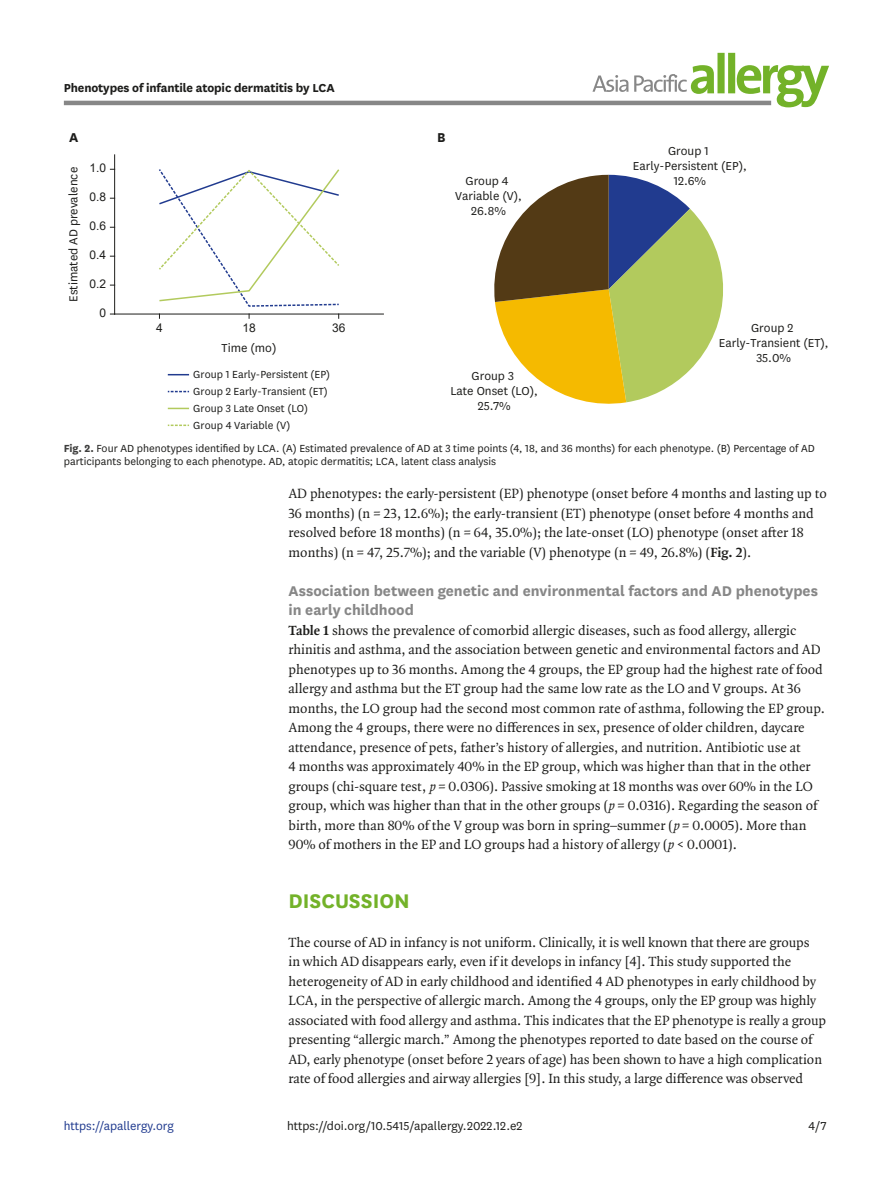
<style>
.page{position:relative;width:893px;height:1191px;background:#fff}
.page>*{position:absolute;margin:0;border:0;box-sizing:border-box;transform-origin:0 0}
.body_title1{font:700 23.1px "National";color:#73b229}
.body_title2{font:700 16.5px/19.5px "National";color:#878787}
.t1{font:700 15px "National";color:#1d1d1b}
.body_p_first{font:14.25px/19.5px "Quadraat OT";color:#1d1d1b}
.doi_running_footer{font:13.5px/15px "National";color:#1d1d1b;text-align:center}
.alt-title-type{font:700 13.5px "National";letter-spacing:-.01em;color:#1d1d1b}
.t2{font:13.5px "National";color:#213b8f}
.fig_caption{font:12px/16.8px "National";color:#1d1d1b}
.t3{font:12px "Arial";color:#1d1d1b}
.s1{font-weight:700;color:#3d3d3c}
.s2{font-weight:700}
.s3{font-style:italic}
</style>
<div class="page">
<hr style="left:64px;top:101px;width:707px;height:4px;background:#878787">
<svg style="left:592px;top:53px;width:237px;height:54px"></svg>
<svg style="left:494px;top:175px;width:229px;height:229px"></svg>
<hr style="left:114px;top:155px;width:1px;height:159px;background:#1d1d1b">
<hr style="left:115px;top:314px;width:268px;height:1px;background:#1d1d1b">
<svg style="left:159px;top:169px;width:181px;height:138px"></svg>
<svg style="left:168px;top:374px;width:21px;height:1px"></svg>
<svg style="left:168px;top:391px;width:21px;height:1px"></svg>
<svg style="left:168px;top:408px;width:21px;height:1px"></svg>
<svg style="left:168px;top:424px;width:21px;height:2px"></svg>
<p class="alt-title-type" style="left:64px;top:78px;width:272px">Phenotypes of infantile atopic dermatitis by LCA</p>
<p class="t1" style="left:69px;top:127px;width:11px">A</p>
<p class="doi_running_footer" style="left:65px;top:302px;width:136px;rotate:-90deg">Estimated AD prevalence</p>
<p class="t3" style="left:89px;top:160px;width:18px">1.0</p>
<p class="t3" style="left:89px;top:189px;width:18px">0.8</p>
<p class="t3" style="left:89px;top:218px;width:18px">0.6</p>
<p class="t3" style="left:89px;top:247px;width:18px">0.4</p>
<p class="t3" style="left:89px;top:276px;width:18px">0.2</p>
<p class="t3" style="left:99px;top:305px;width:8px">0</p>
<p class="t3" style="left:156px;top:319px;width:8px">4</p>
<p class="t3" style="left:242px;top:319px;width:15px">18</p>
<p class="t3" style="left:332px;top:319px;width:15px">36</p>
<p class="doi_running_footer" style="left:222px;top:340px;width:56px">Time (mo)</p>
<p class="fig_caption" style="left:193px;top:365px;width:138px">Group 1 Early-Persistent (EP)<br>Group 2 Early-Transient (ET)<br>Group 3 Late Onset (LO)<br>Group 4 Variable (V)</p>
<p class="t1" style="left:437px;top:127px;width:10px">B</p>
<p class="doi_running_footer" style="left:455px;top:172px;width:68px">Group 4<br>Variable (V),<br>26.8%</p>
<p class="doi_running_footer" style="left:450px;top:367px;width:89px">Group 3<br>Late Onset (LO),<br>25.7%</p>
<p class="doi_running_footer" style="left:633px;top:143px;width:116px">Group 1<br>Early-Persistent (EP),<br>12.6%</p>
<p class="doi_running_footer" style="left:719px;top:320px;width:111px">Group 2<br>Early-Transient (ET),<br>35.0%</p>
<p class="fig_caption" style="left:64px;top:440px;width:753px;line-height:13.5px"><span class="s1">Fig. 2.</span> Four AD phenotypes identified by LCA. (A) Estimated prevalence of AD at 3 time points (4, 18, and 36 months) for each phenotype. (B) Percentage of AD participants belonging to each phenotype. AD, atopic dermatitis; LCA, latent class analysis</p>
<p class="body_p_first" style="left:289px;top:484px;width:540px">AD phenotypes: the early-persistent (EP) phenotype (onset before 4 months and lasting up to 36 months) (n = 23, 12.6%); the early-transient (ET) phenotype (onset before 4 months and resolved before 18 months) (n = 64, 35.0%); the late-onset (LO) phenotype (onset after 18 months) (n = 47, 25.7%); and the variable (V) phenotype (n = 49, 26.8%) (<span class="s2">Fig. 2</span>).</p>
<p class="body_title2" style="left:289px;top:580px;width:531px">Association between genetic and environmental factors and AD phenotypes in early childhood</p>
<p class="body_p_first" style="left:289px;top:620px;width:538px"><span class="s2">Table 1</span> shows the prevalence of comorbid allergic diseases, such as food allergy, allergic rhinitis and asthma, and the association between genetic and environmental factors and AD phenotypes up to 36 months. Among the 4 groups, the EP group had the highest rate of food allergy and asthma but the ET group had the same low rate as the LO and V groups. At 36 months, the LO group had the second most common rate of asthma, following the EP group.<br>Among the 4 groups, there were no differences in sex, presence of older children, daycare attendance, presence of pets, father’s history of allergies, and nutrition. Antibiotic use at<br>4 months was approximately 40% in the EP group, which was higher than that in the other groups (chi-square test, <span class="s3">p</span> = 0.0306). Passive smoking at 18 months was over 60% in the LO group, which was higher than that in the other groups (<span class="s3">p</span> = 0.0316). Regarding the season of birth, more than 80% of the V group was born in spring–summer (<span class="s3">p</span> = 0.0005). More than 90% of mothers in the EP and LO groups had a history of allergy (<span class="s3">p</span> &lt; 0.0001).</p>
<p class="body_title1" style="left:289px;top:884px;width:123px">DISCUSSION</p>
<p class="body_p_first" style="left:289px;top:932px;width:539px">The course of AD in infancy is not uniform. Clinically, it is well known that there are groups<br>in which AD disappears early, even if it develops in infancy [4]. This study supported the heterogeneity of AD in early childhood and identified 4 AD phenotypes in early childhood by LCA, in the perspective of allergic march. Among the 4 groups, only the EP group was highly associated with food allergy and asthma. This indicates that the EP phenotype is really a group presenting “allergic march.” Among the phenotypes reported to date based on the course of AD, early phenotype (onset before 2 years of age) has been shown to have a high complication rate of food allergies and airway allergies [9]. In this study, a large difference was observed</p>
<p class="doi_running_footer" style="left:287px;top:1117px;width:237px">https://doi.org/10.5415/apallergy.2022.12.e2</p>
<p class="t2" style="left:64px;top:1116px;width:112px">https://apallergy.org</p>
<p class="doi_running_footer" style="left:808px;top:1117px;width:20px">4/7</p>
</div>
